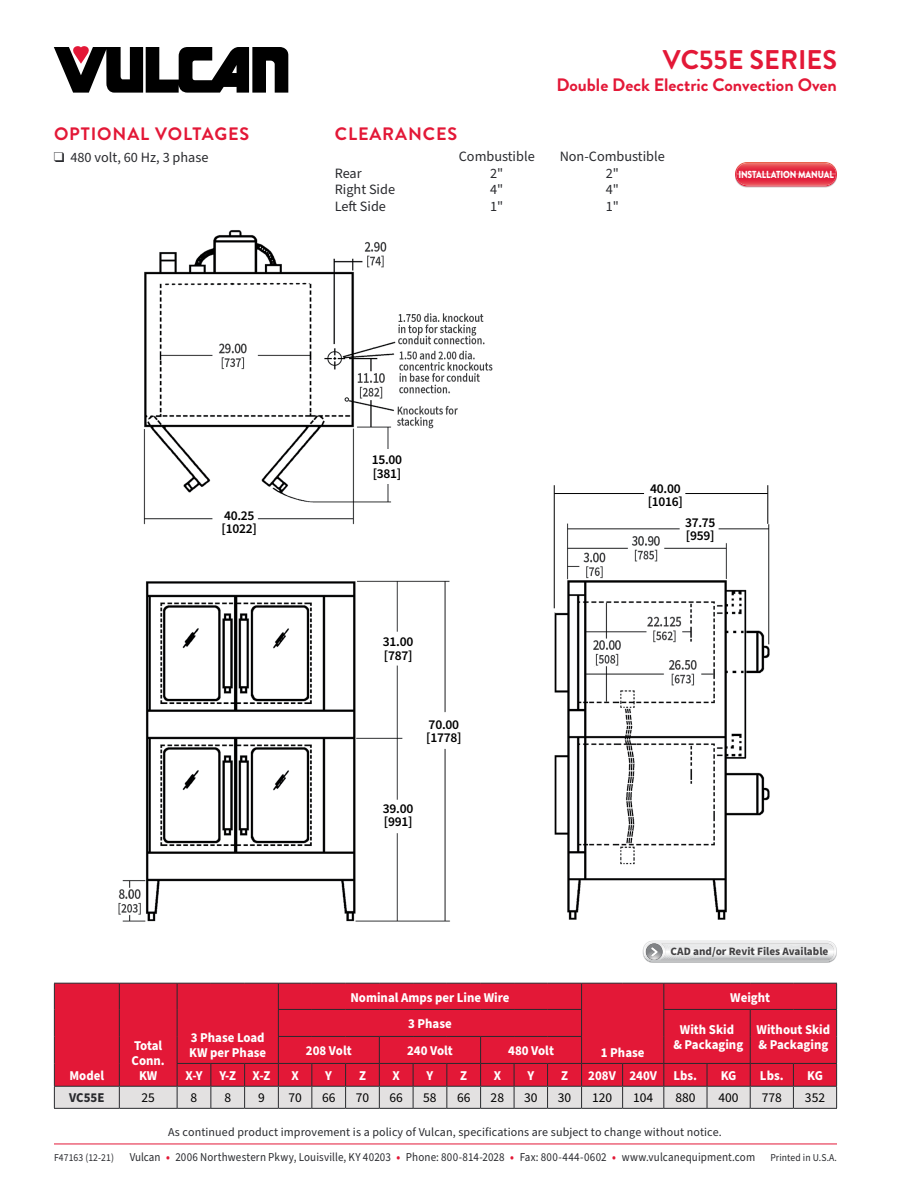
<style>
.page{position:relative;width:918px;height:1188px;background:#fff}
.page>*{position:absolute;margin:0;border:0;box-sizing:border-box;transform-origin:0 0}
.t1{font:700 27px "Brandon Grotesque";color:#e31837}
.t2{font:700 18px "Brandon Grotesque";color:#e31837}
.t3{font:700 18px "Brandon Grotesque";letter-spacing:.05em;color:#e31837}
.t4{font:14.25px "Source Sans Pro";color:#292a2e}
.t5{font:700 13.5px/15px "Source Sans Pro";color:#fff;text-align:center;scale:.95 1}
.t6{font:600 13.5px/13.5px "Source Sans Pro";letter-spacing:-.02em;color:#000}
.t7{font:13.5px "Source Sans Pro";color:#000}
.t8{font:700 13.5px "Source Sans Pro";color:#292a2e;scale:.95 1}
.t9{font:12px "Source Sans Pro";letter-spacing:.01em;color:#292a2e;scale:.92 1}
.t10{font:12px "Source Sans Pro";letter-spacing:.01em;color:#292a2e}
.t11{font:700 11.25px "Source Sans Pro";color:#424143}
.t12{font:10.5px "Source Sans Pro";letter-spacing:.01em;color:#292a2e;scale:.92 1}
.t13{font:900 10.2px "Brandon Grotesque";letter-spacing:-.015em;color:#fff;scale:.85 1}
.s1{font-weight:700;color:#e31837}
</style>
<div class="page">
<svg style="left:54px;top:46px;width:234px;height:47px"></svg>
<hr style="left:54px;top:1144px;width:783px;height:1px;background:#e31837">
<svg style="left:643px;top:941px;width:194px;height:22px"></svg>
<svg style="left:735px;top:162px;width:102px;height:26px"></svg>
<img style="left:736px;top:163px;width:100px;height:22px">
<hr style="left:54px;top:983px;width:65px;height:1px;background:#292a2e">
<hr style="left:119px;top:983px;width:58px;height:1px;background:#292a2e">
<hr style="left:177px;top:983px;width:34px;height:1px;background:#292a2e">
<hr style="left:211px;top:983px;width:34px;height:1px;background:#292a2e">
<hr style="left:245px;top:983px;width:33px;height:1px;background:#292a2e">
<hr style="left:278px;top:983px;width:34px;height:1px;background:#292a2e">
<hr style="left:312px;top:983px;width:34px;height:1px;background:#292a2e">
<hr style="left:346px;top:983px;width:33px;height:1px;background:#292a2e">
<hr style="left:379px;top:983px;width:34px;height:1px;background:#292a2e">
<hr style="left:413px;top:983px;width:34px;height:1px;background:#292a2e">
<hr style="left:447px;top:983px;width:34px;height:1px;background:#292a2e">
<hr style="left:481px;top:983px;width:33px;height:1px;background:#292a2e">
<hr style="left:514px;top:983px;width:34px;height:1px;background:#292a2e">
<hr style="left:548px;top:983px;width:34px;height:1px;background:#292a2e">
<hr style="left:582px;top:983px;width:41px;height:1px;background:#292a2e">
<hr style="left:623px;top:983px;width:41px;height:1px;background:#292a2e">
<hr style="left:664px;top:983px;width:43px;height:1px;background:#292a2e">
<hr style="left:707px;top:983px;width:43px;height:1px;background:#292a2e">
<hr style="left:750px;top:983px;width:43px;height:1px;background:#292a2e">
<hr style="left:793px;top:983px;width:44px;height:1px;background:#292a2e">
<svg style="left:54px;top:984px;width:783px;height:124px;background:#db3952"></svg>
<hr style="left:54px;top:1108px;width:65px;height:1px;background:#292a2e">
<hr style="left:119px;top:1108px;width:58px;height:1px;background:#292a2e">
<hr style="left:177px;top:1108px;width:34px;height:1px;background:#292a2e">
<hr style="left:211px;top:1108px;width:34px;height:1px;background:#292a2e">
<hr style="left:245px;top:1108px;width:33px;height:1px;background:#292a2e">
<hr style="left:278px;top:1108px;width:34px;height:1px;background:#292a2e">
<hr style="left:312px;top:1108px;width:34px;height:1px;background:#292a2e">
<hr style="left:346px;top:1108px;width:33px;height:1px;background:#292a2e">
<hr style="left:379px;top:1108px;width:34px;height:1px;background:#292a2e">
<hr style="left:413px;top:1108px;width:34px;height:1px;background:#292a2e">
<hr style="left:447px;top:1108px;width:34px;height:1px;background:#292a2e">
<hr style="left:481px;top:1108px;width:33px;height:1px;background:#292a2e">
<hr style="left:514px;top:1108px;width:34px;height:1px;background:#292a2e">
<hr style="left:548px;top:1108px;width:34px;height:1px;background:#292a2e">
<hr style="left:582px;top:1108px;width:41px;height:1px;background:#292a2e">
<hr style="left:623px;top:1108px;width:41px;height:1px;background:#292a2e">
<hr style="left:664px;top:1108px;width:43px;height:1px;background:#292a2e">
<hr style="left:707px;top:1108px;width:43px;height:1px;background:#292a2e">
<hr style="left:750px;top:1108px;width:43px;height:1px;background:#292a2e">
<hr style="left:793px;top:1108px;width:44px;height:1px;background:#292a2e">
<img style="left:118px;top:230px;width:652px;height:692px">
<div style="left:219px;top:498px;width:32px;height:44px;background:#fff"></div>
<div style="left:682px;top:502px;width:31px;height:44px;background:#fff"></div>
<div style="left:380px;top:635px;width:36px;height:30px;background:#fff"></div>
<div style="left:426px;top:716px;width:36px;height:31px;background:#fff"></div>
<div style="left:380px;top:802px;width:36px;height:27px;background:#fff"></div>
<div style="left:534px;top:559px;width:26px;height:53px;background:#fff"></div>
<hr style="left:554px;top:485px;width:1px;height:123px;background:#000">
<hr style="left:767px;top:485px;width:1px;height:39px;background:#000">
<hr style="left:554px;top:493px;width:90px;height:1px;background:#000">
<hr style="left:685px;top:493px;width:83px;height:1px;background:#000">
<div style="left:366px;top:450px;width:47px;height:34px;background:#fff"></div>
<h2 class="t3" style="left:54px;top:121px;width:197px">OPTIONAL VOLTAGES</h2>
<p class="t4" style="left:54px;top:148px;width:156px">❑ 480 volt, 60 Hz, 3 phase</p>
<h2 class="t3" style="left:335px;top:121px;width:124px">CLEARANCES</h2>
<h1 class="t1" style="left:663px;top:41px;width:176px">VC55E SERIES</h1>
<h2 class="t2" style="left:556px;top:72px;width:282px">Double Deck Electric Convection Oven</h2>
<p class="t4" style="left:459px;top:147px;width:77px">Combustible</p>
<p class="t4" style="left:560px;top:147px;width:107px">Non-Combustible</p>
<p class="t4" style="left:335px;top:163px;width:28px">Rear</p>
<p class="t4" style="left:490px;top:163px;width:15px">2"</p>
<p class="t4" style="left:606px;top:163px;width:15px">2"</p>
<p class="t4" style="left:335px;top:180px;width:62px">Right Side</p>
<p class="t4" style="left:490px;top:180px;width:15px">4"</p>
<p class="t4" style="left:606px;top:180px;width:15px">4"</p>
<p class="t4" style="left:335px;top:196px;width:53px">Left Side</p>
<p class="t4" style="left:490px;top:196px;width:15px">1"</p>
<p class="t4" style="left:606px;top:196px;width:15px">1"</p>
<p class="t13" style="left:738px;top:167px;width:114px">INSTALLATION MANUAL</p>
<p class="t6" style="left:372px;top:454px;width:32px">15.00 [381]</p>
<p class="t6" style="left:648px;top:482px;width:37px">40.00 [1016]</p>
<p class="t6" style="left:222px;top:509px;width:37px">40.25 [1022]</p>
<p class="t6" style="left:685px;top:516px;width:32px">37.75 [959]</p>
<p class="t6" style="left:383px;top:635px;width:32px">31.00 [787]</p>
<p class="t6" style="left:426px;top:718px;width:37px">70.00 [1778]</p>
<p class="t6" style="left:383px;top:802px;width:32px">39.00 [991]</p>
<p class="t5" style="left:69px;top:1069px;width:38px">Model</p>
<p class="t5" style="left:350px;top:990px;width:169px">Nominal Amps per Line Wire</p>
<p class="t11" style="left:670px;top:944px;width:160px">CAD and/or Revit Files Available</p>
<p class="t5" style="left:730px;top:990px;width:44px">Weight</p>
<p class="t5" style="left:408px;top:1017px;width:47px">3 Phase</p>
<p class="t5" style="left:673px;top:1023px;width:75px">With Skid<br>&amp; Packaging</p>
<p class="t5" style="left:757px;top:1023px;width:79px;text-align:left">Without Skid &amp; Packaging</p>
<p class="t5" style="left:132px;top:1039px;width:37px">Total<br>Conn.<br>KW</p>
<p class="t5" style="left:189px;top:1031px;width:82px;text-align:left">3 Phase Load<br>KW per Phase</p>
<p class="t5" style="left:306px;top:1044px;width:50px">208 Volt</p>
<p class="t5" style="left:407px;top:1044px;width:50px">240 Volt</p>
<p class="t5" style="left:508px;top:1044px;width:50px">480 Volt</p>
<p class="t5" style="left:601px;top:1046px;width:47px">1 Phase</p>
<p class="t5" style="left:186px;top:1069px;width:91px">X-Y Y-Z X-Z</p>
<p class="t5" style="left:291px;top:1069px;width:9px">X</p>
<p class="t5" style="left:325px;top:1069px;width:9px">Y</p>
<p class="t5" style="left:359px;top:1069px;width:9px">Z</p>
<p class="t5" style="left:393px;top:1069px;width:9px">X</p>
<p class="t5" style="left:427px;top:1069px;width:9px">Y</p>
<p class="t5" style="left:460px;top:1069px;width:9px">Z</p>
<p class="t5" style="left:494px;top:1069px;width:9px">X</p>
<p class="t5" style="left:527px;top:1069px;width:9px">Y</p>
<p class="t5" style="left:561px;top:1069px;width:9px">Z</p>
<p class="t5" style="left:588px;top:1069px;width:116px">208V 240V Lbs.</p>
<p class="t5" style="left:721px;top:1069px;width:18px">KG</p>
<p class="t5" style="left:760px;top:1069px;width:26px">Lbs.</p>
<p class="t5" style="left:807px;top:1069px;width:18px">KG</p>
<p class="t8" style="left:69px;top:1089px;width:39px">VC55E</p>
<p class="t7" style="left:142px;top:1089px;width:15px">25</p>
<p class="t7" style="left:191px;top:1089px;width:8px">8</p>
<p class="t7" style="left:224px;top:1089px;width:8px">8</p>
<p class="t7" style="left:258px;top:1089px;width:8px">9</p>
<p class="t7" style="left:288px;top:1089px;width:15px">70</p>
<p class="t7" style="left:322px;top:1089px;width:15px">66</p>
<p class="t7" style="left:356px;top:1089px;width:15px">70</p>
<p class="t7" style="left:390px;top:1089px;width:15px">66</p>
<p class="t7" style="left:423px;top:1089px;width:15px">58</p>
<p class="t7" style="left:457px;top:1089px;width:15px">66</p>
<p class="t7" style="left:491px;top:1089px;width:15px">28</p>
<p class="t7" style="left:524px;top:1089px;width:15px">30</p>
<p class="t7" style="left:558px;top:1089px;width:15px">30</p>
<p class="t7" style="left:592px;top:1089px;width:22px">120</p>
<p class="t7" style="left:633px;top:1089px;width:22px">104</p>
<p class="t7" style="left:675px;top:1089px;width:22px">880</p>
<p class="t7" style="left:719px;top:1089px;width:22px">400</p>
<p class="t7" style="left:762px;top:1089px;width:22px">778</p>
<p class="t7" style="left:805px;top:1089px;width:22px">352</p>
<p class="t10" style="left:168px;top:1124px;width:555px">As continued product improvement is a policy of Vulcan, specifications are subject to change without notice.</p>
<p class="t12" style="left:54px;top:1150px;width:67px">F47163 (12-21)</p>
<p class="t9" style="left:130px;top:1149px;width:681px">Vulcan <span class="s1">•</span> 2006 Northwestern Pkwy, Louisville, KY 40203 <span class="s1">•</span> Phone: 800-814-2028 <span class="s1">•</span> Fax: 800-444-0602 <span class="s1">•</span> www.vulcanequipment.com</p>
<p class="t12" style="left:770px;top:1150px;width:74px">Printed in U.S.A.</p>
</div>
